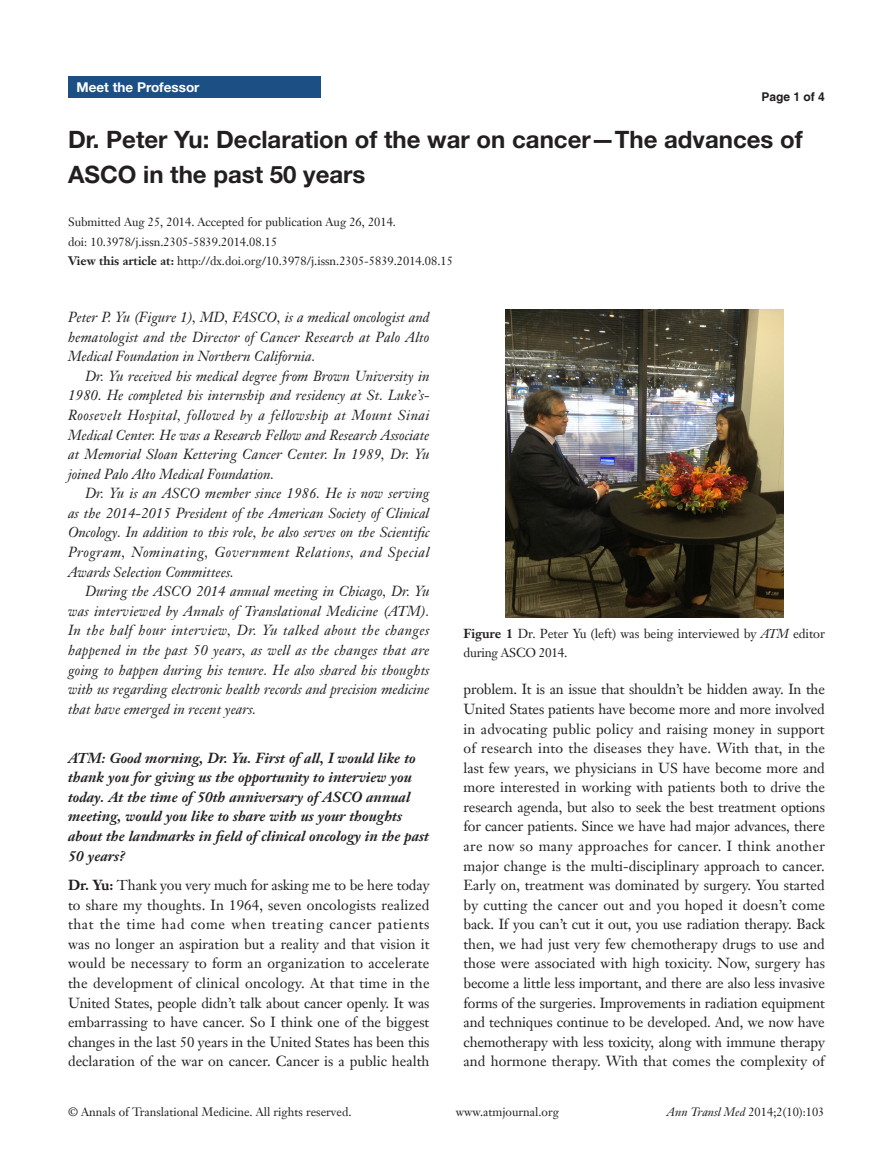
<style>
.page{position:relative;width:893px;height:1170px;background:#fff}
.page>*{position:absolute;margin:0;border:0;box-sizing:border-box;transform-origin:0 0}
.文题{font:700 24px/34.5px "Helvetica Neue LT Pro";color:#231f20}
.t1{font:14.25px/19.5px "Janson Text LT";color:#231f20;text-align:justify}
.t2{font:italic 14.25px/19.6px "Janson Text LT";color:#231f20;text-align:justify}
.二级标题斜体-6_5{font:italic 700 14.25px/19.6px "Janson Text LT";color:#231f20}
.栏目{font:700 13.5px "Helvetica Neue LT Pro";color:#fff}
.栏目-2{font:12.75px/19.5px "Janson Text LT";letter-spacing:-.005em;color:#231f20}
.t3{font:12px "Janson Text LT";color:#231f20}
.t4{font:700 12px "Helvetica";color:#231f20}
.s1{font-weight:700}
.s2{font-style:italic}
</style>
<div class="page">
<div style="left:68px;top:77px;width:252px;height:21px;background:#1c5085"></div>
<img style="left:505px;top:310px;width:278px;height:307px">
<p class="栏目" style="left:77px;top:79px;width:125px">Meet the Professor</p>
<p class="文题" style="left:68px;top:122px;width:736px">Dr. Peter Yu: Declaration of the war on cancer—The advances of<br>ASCO in the past 50 years</p>
<p class="t3" style="left:68px;top:215px;width:330px">Submitted Aug 25, 2014. Accepted for publication Aug 26, 2014.</p>
<p class="t3" style="left:68px;top:234px;width:211px">doi: 10.3978/j.issn.2305-5839.2014.08.15</p>
<p class="t3" style="left:68px;top:254px;width:386px"><span class="s1">View this article at:</span> http://dx.doi.org/10.3978/j.issn.2305-5839.2014.08.15</p>
<p class="t4" style="left:762px;top:89px;width:65px">Page 1 of 4</p>
<p class="t2" style="left:68px;top:307px;width:363px">Peter P. Yu (Figure 1), MD, FASCO, is a medical oncologist and hematologist and the Director of Cancer Research at Palo Alto Medical Foundation in Northern California.</p>
<p class="t2" style="left:68px;top:366px;width:363px;text-indent:17px">Dr. Yu received his medical degree from Brown University in 1980. He completed his internship and residency at St. Luke’s-Roosevelt Hospital, followed by a fellowship at Mount Sinai Medical Center. He was a Research Fellow and Research Associate at Memorial Sloan Kettering Cancer Center. In 1989, Dr. Yu joined Palo Alto Medical Foundation.</p>
<p class="t2" style="left:68px;top:483px;width:363px;text-indent:17px">Dr. Yu is an ASCO member since 1986. He is now serving as the 2014-2015 President of the American Society of Clinical Oncology. In addition to this role, he also serves on the Scientific Program, Nominating, Government Relations, and Special Awards Selection Committees.</p>
<p class="t2" style="left:68px;top:581px;width:363px;text-indent:17px">During the ASCO 2014 annual meeting in Chicago, Dr. Yu was interviewed by Annals of Translational Medicine (ATM).<br>In the half hour interview, Dr. Yu talked about the changes happened in the past 50 years, as well as the changes that are going to happen during his tenure. He also shared his thoughts with us regarding electronic health records and precision medicine that have emerged in recent years.</p>
<p class="二级标题斜体-6_5" style="left:68px;top:747px;width:362px">ATM: Good morning, Dr. Yu. First of all, I would like to thank you for giving us the opportunity to interview you today. At the time of 50th anniversary of ASCO annual meeting, would you like to share with us your thoughts about the landmarks in field of clinical oncology in the past 50 years?</p>
<p class="t1" style="left:68px;top:875px;width:363px"><span class="s1">Dr. Yu:</span> Thank you very much for asking me to be here today to share my thoughts. In 1964, seven oncologists realized that the time had come when treating cancer patients was no longer an aspiration but a reality and that vision it would be necessary to form an organization to accelerate the development of clinical oncology. At that time in the United States, people didn’t talk about cancer openly. It was embarrassing to have cancer. So I think one of the biggest changes in the last 50 years in the United States has been this declaration of the war on cancer. Cancer is a public health</p>
<p class="栏目-2" style="left:463px;top:623px;width:363px"><span class="s1">Figure 1</span> Dr. Peter Yu (left) was being interviewed by <span class="s2">ATM</span> editor during ASCO 2014.</p>
<p class="t1" style="left:463px;top:679px;width:363px">problem. It is an issue that shouldn’t be hidden away. In the United States patients have become more and more involved in advocating public policy and raising money in support of research into the diseases they have. With that, in the last few years, we physicians in US have become more and more interested in working with patients both to drive the research agenda, but also to seek the best treatment options for cancer patients. Since we have had major advances, there are now so many approaches for cancer. I think another major change is the multi-disciplinary approach to cancer.<br>Early on, treatment was dominated by surgery. You started by cutting the cancer out and you hoped it doesn’t come back. If you can’t cut it out, you use radiation therapy. Back then, we had just very few chemotherapy drugs to use and those were associated with high toxicity. Now, surgery has become a little less important, and there are also less invasive forms of the surgeries. Improvements in radiation equipment and techniques continue to be developed. And, we now have chemotherapy with less toxicity, along with immune therapy and hormone therapy. With that comes the complexity of</p>
<p class="t3" style="left:68px;top:1104px;width:285px">© Annals of Translational Medicine. All rights reserved.</p>
<p class="t3" style="left:456px;top:1104px;width:105px">www.atmjournal.org</p>
<p class="t3" style="left:667px;top:1104px;width:159px"><span class="s2">Ann Transl Med</span> 2014;2(10):103</p>
</div>
